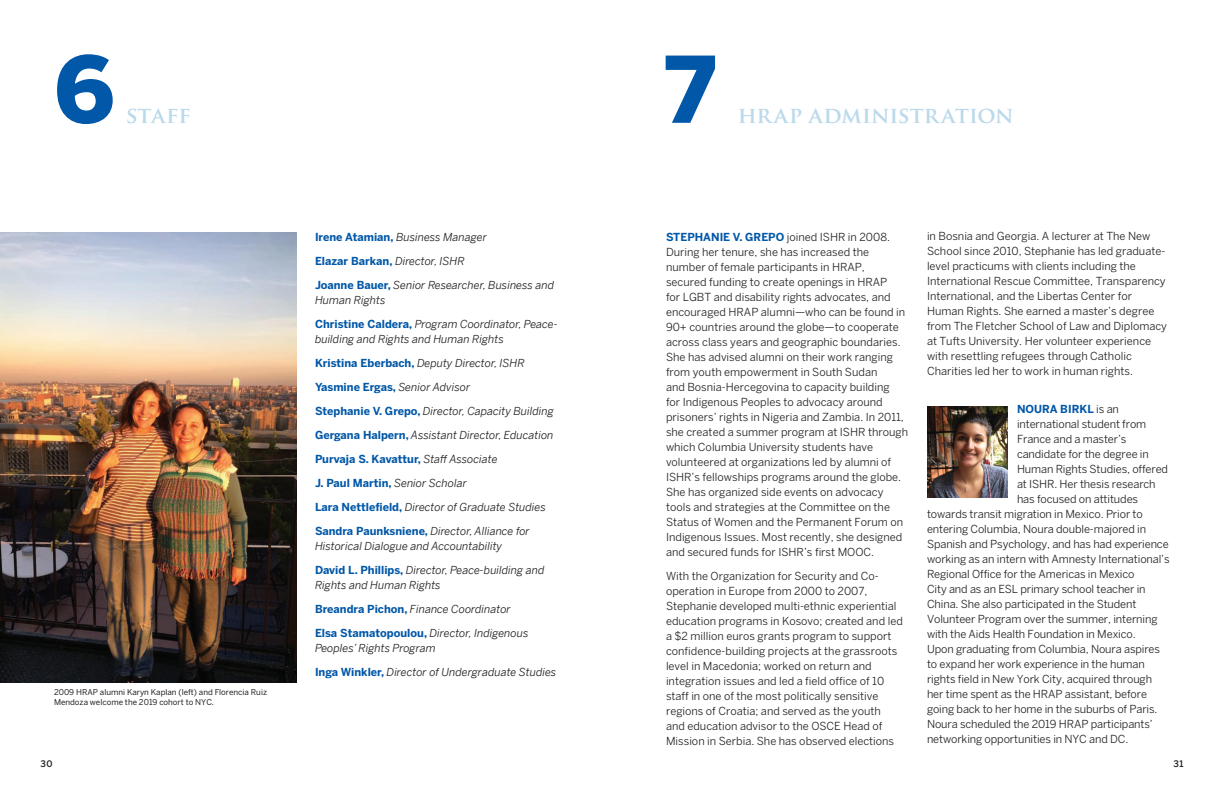
<style>
.page{position:relative;width:1224px;height:792px;background:#fff}
.page>*{position:absolute;margin:0;border:0;box-sizing:border-box;transform-origin:0 0}
.Paragraph_Style_3{font:900 90.9px "Benton Sans";color:#0157a8}
.t1{font:700 22.1px "Trajan Pro";letter-spacing:-.005em;color:#bad9eb}
.body-flow_ALL{font:11px/15px "Benton Sans";color:#231f20}
.body-flow_ALL-2{font:italic 11px/15px "Benton Sans";color:#231f20}
.body-flow_ALL-3{font:700 11px "Benton Sans";color:#0157a8}
.t2{font:500 9px "Benton Sans";color:#231f20}
._5_NAME{font:8px/10px "Benton Sans";color:#231f20}
.s1{font-weight:700;font-style:normal;color:#0157a8}
.s2{font-weight:400;font-style:italic;color:#231f20}
.s3{font-weight:700;color:#0157a8}
.s4{font-weight:400;color:#231f20}
</style>
<div class="page">
<img style="left:928px;top:406px;width:80px;height:92px">
<img style="left:0;top:232px;width:297px;height:451px">
<p class="Paragraph_Style_3" style="left:54px;top:35px;width:62px">6</p>
<p class="t1" style="left:126px;top:101px;width:67px">STAFF</p>
<p class="_5_NAME" style="left:54px;top:687px;width:215px">2009 HRAP alumni Karyn Kaplan (left) and Florencia Ruiz<br>Mendoza welcome the 2019 cohort to NYC.</p>
<p class="body-flow_ALL-2" style="left:315px;top:229px;width:173px"><span class="s1">Irene Atamian,</span> Business Manager</p>
<p class="body-flow_ALL-3" style="left:315px;top:254px;width:151px">Elazar Barkan, <span class="s2">Director, ISHR</span></p>
<p class="body-flow_ALL-2" style="left:315px;top:277px;width:241px"><span class="s1">Joanne Bauer,</span> Senior Researcher, Business and<br>Human Rights</p>
<p class="body-flow_ALL-2" style="left:315px;top:316px;width:244px"><span class="s1">Christine Caldera,</span> Program Coordinator, Peace&shy;building and Rights and Human Rights</p>
<p class="body-flow_ALL-2" style="left:315px;top:355px;width:211px"><span class="s1">Kristina Eberbach,</span> Deputy Director, ISHR</p>
<p class="body-flow_ALL-3" style="left:315px;top:380px;width:157px">Yasmine Ergas, <span class="s2">Senior Advisor</span></p>
<p class="body-flow_ALL-2" style="left:315px;top:403px;width:240px"><span class="s1">Stephanie V. Grepo,</span> Director, Capacity Building</p>
<p class="body-flow_ALL-2" style="left:315px;top:427px;width:240px"><span class="s1">Gergana Halpern,</span> Assistant Director, Education</p>
<p class="body-flow_ALL-3" style="left:315px;top:452px;width:184px">Purvaja S. Kavattur, <span class="s2">Staff Associate</span></p>
<p class="body-flow_ALL-3" style="left:315px;top:476px;width:153px">J. Paul Martin, <span class="s2">Senior Scholar</span></p>
<p class="body-flow_ALL-2" style="left:315px;top:499px;width:232px"><span class="s1">Lara Nettlefield,</span> Director of Graduate Studies</p>
<p class="body-flow_ALL-2" style="left:315px;top:523px;width:216px"><span class="s1">Sandra Paunksniene,</span> Director, Alliance for<br>Historical Dialogue and Accountability</p>
<p class="body-flow_ALL-2" style="left:315px;top:562px;width:231px"><span class="s1">David L. Phillips,</span> Director, Peace-building and<br>Rights and Human Rights</p>
<p class="body-flow_ALL-2" style="left:315px;top:601px;width:197px"><span class="s1">Breandra Pichon,</span> Finance Coordinator</p>
<p class="body-flow_ALL-2" style="left:315px;top:625px;width:215px"><span class="s1">Elsa Stamatopoulou,</span> Director, Indigenous<br>Peoples’ Rights Program</p>
<p class="body-flow_ALL-2" style="left:315px;top:664px;width:243px"><span class="s1">Inga Winkler,</span> Director of Undergraduate Studies</p>
<p class="Paragraph_Style_3" style="left:666px;top:35px;width:50px">7</p>
<p class="t1" style="left:738px;top:101px;width:278px">HRAP ADMINISTRATION</p>
<p class="body-flow_ALL" style="left:666px;top:229px;width:244px"><span class="s3">STEPHANIE V. GREPO</span> joined ISHR in 2008.<br>During her tenure, she has increased the number of female participants in HRAP, secured funding to create openings in HRAP<br>for LGBT and disability rights advocates, and encouraged HRAP alumni—who can be found in 90+ countries around the globe—to cooperate across class years and geographic boundaries.<br>She has advised alumni on their work ranging from youth empowerment in South Sudan<br>and Bosnia-Hercegovina to capacity building<br>for Indigenous Peoples to advocacy around prisoners’ rights in Nigeria and Zambia. In 2011, she created a summer program at ISHR through which Columbia University students have volunteered at organizations led by alumni of ISHR’s fellowships programs around the globe.<br>She has organized side events on advocacy tools and strategies at the Committee on the Status of Women and the Permanent Forum on Indigenous Issues. Most recently, she designed and secured funds for ISHR’s first MOOC.</p>
<p class="body-flow_ALL" style="left:666px;top:568px;width:238px">With the Organization for Security and Co&shy;operation in Europe from 2000 to 2007, Stephanie developed multi-ethnic experiential education programs in Kosovo; created and led a $2 million euros grants program to support confidence-building projects at the grassroots level in Macedonia; worked on return and integration issues and led a field office of 10 staff in one of the most politically sensitive regions of Croatia; and served as the youth<br>and education advisor to the OSCE Head of Mission in Serbia. She has observed elections</p>
<p class="body-flow_ALL" style="left:927px;top:229px;width:242px">in Bosnia and Georgia. A lecturer at The New School since 2010, Stephanie has led graduate&shy;level practicums with clients including the International Rescue Committee, Transparency International, and the Libertas Center for Human Rights. She earned a master’s degree from The Fletcher School of Law and Diplomacy at Tufts University. Her volunteer experience with resettling refugees through Catholic Charities led her to work in human rights.</p>
<p class="body-flow_ALL-3" style="left:1017px;top:402px;width:103px">NOURA BIRKL <span class="s4">is an</span></p>
<p class="body-flow_ALL" style="left:1017px;top:416px;width:131px">international student from</p>
<p class="body-flow_ALL" style="left:1017px;top:431px;width:111px">France and a master’s</p>
<p class="body-flow_ALL" style="left:1017px;top:446px;width:133px">candidate for the degree in</p>
<p class="body-flow_ALL" style="left:1017px;top:461px;width:153px">Human Rights Studies, offered</p>
<p class="body-flow_ALL" style="left:1017px;top:476px;width:140px">at ISHR. Her thesis research</p>
<p class="body-flow_ALL" style="left:1017px;top:491px;width:123px">has focused on attitudes</p>
<p class="body-flow_ALL" style="left:927px;top:506px;width:217px">towards transit migration in Mexico. Prior to</p>
<p class="body-flow_ALL" style="left:927px;top:521px;width:221px">entering Columbia, Noura double-majored in</p>
<p class="body-flow_ALL" style="left:927px;top:536px;width:243px">Spanish and Psychology, and has had experience</p>
<p class="body-flow_ALL" style="left:927px;top:551px;width:244px">working as an intern with Amnesty International’s</p>
<p class="body-flow_ALL" style="left:927px;top:566px;width:209px">Regional Office for the Americas in Mexico</p>
<p class="body-flow_ALL" style="left:927px;top:581px;width:220px">City and as an ESL primary school teacher in</p>
<p class="body-flow_ALL" style="left:927px;top:596px;width:211px">China. She also participated in the Student</p>
<p class="body-flow_ALL" style="left:927px;top:611px;width:232px">Volunteer Program over the summer, interning</p>
<p class="body-flow_ALL" style="left:927px;top:626px;width:210px">with the Aids Health Foundation in Mexico.</p>
<p class="body-flow_ALL" style="left:927px;top:641px;width:235px">Upon graduating from Columbia, Noura aspires</p>
<p class="body-flow_ALL" style="left:927px;top:656px;width:219px">to expand her work experience in the human</p>
<p class="body-flow_ALL" style="left:927px;top:671px;width:227px">rights field in New York City, acquired through</p>
<p class="body-flow_ALL" style="left:927px;top:686px;width:222px">her time spent as the HRAP assistant, before</p>
<p class="body-flow_ALL" style="left:927px;top:701px;width:232px">going back to her home in the suburbs of Paris.</p>
<p class="body-flow_ALL" style="left:927px;top:716px;width:227px">Noura scheduled the 2019 HRAP participants’</p>
<p class="body-flow_ALL" style="left:927px;top:731px;width:203px">networking opportunities in NYC and DC.</p>
<p class="t2" style="left:40px;top:758px;width:13px">30</p>
<p class="t2" style="left:1174px;top:758px;width:11px">31</p>
</div>
